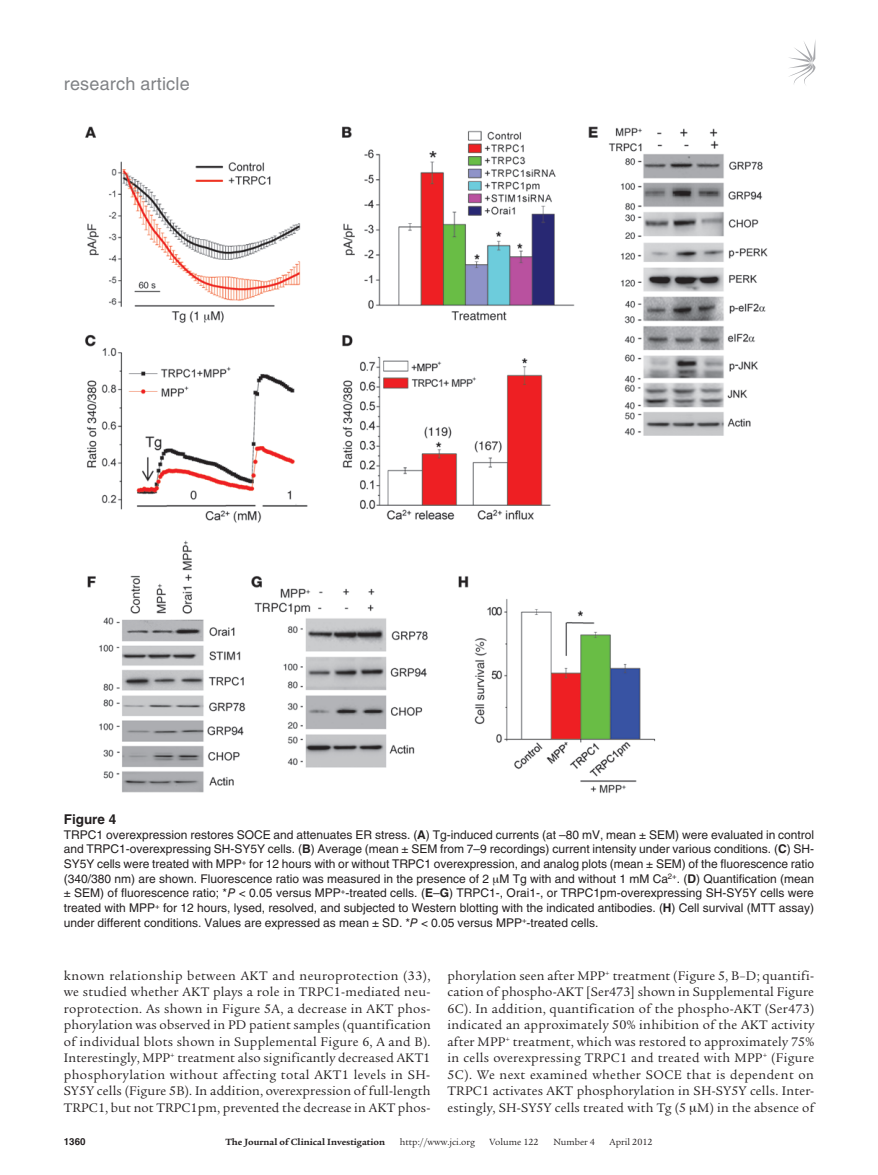
<style>
.page{position:relative;width:878px;height:1175px;background:#fff}
.page>*{position:absolute;margin:0;border:0;box-sizing:border-box;transform-origin:0 0}
.t1{font:18px "Helvetica LT Std";letter-spacing:.01em;color:#808285}
.t2{font:13.5px/16.5px "Legacy Serif Std";letter-spacing:.015em;color:#231f20;text-align:justify}
.t3{font:700 13.5px "Helvetica LT Std";color:#231f20}
.t4{font:12px/14.7px "Helvetica LT Std";color:#231f20;text-align:justify}
.t5{font:9.75px "Legacy Serif Std";color:#231f20}
.t6{font:700 9.75px "Legacy Serif Std";color:#231f20}
.t7{font:700 9.75px "Helvetica LT Std";color:#231f20}
.s1{font-weight:700}
.s2{font-style:italic}
</style>
<div class="page">
<svg style="left:789px;top:42px;width:26px;height:43px"></svg>
<img style="left:85px;top:126px;width:683px;height:667px">
<h1 class="t1" style="left:64px;top:73px;width:127px">research article</h1>
<p class="t3" style="left:64px;top:811px;width:54px">Figure 4</p>
<p class="t4" style="left:64px;top:827px;width:752px">TRPC1 overexpression restores SOCE and attenuates ER stress. (<span class="s1">A</span>) Tg-induced currents (at –80 mV, mean ± SEM) were evaluated in control and TRPC1-overexpressing SH-SY5Y cells. (<span class="s1">B</span>) Average (mean ± SEM from 7–9 recordings) current intensity under various conditions. (<span class="s1">C</span>) SH-SY5Y cells were treated with MPP<sup>+</sup> for 12 hours with or without TRPC1 overexpression, and analog plots (mean ± SEM) of the fluorescence ratio (340/380 nm) are shown. Fluorescence ratio was measured in the presence of 2 M Tg with and without 1 mM Ca<sup>2+</sup>. (<span class="s1">D</span>) Quantification (mean ± SEM) of fluorescence ratio; *<span class="s2">P</span> &lt; 0.05 versus MPP<sup>+</sup>-treated cells. (<span class="s1">E</span>–<span class="s1">G</span>) TRPC1-, Orai1-, or TRPC1pm-overexpressing SH-SY5Y cells were treated with MPP<sup>+</sup> for 12 hours, lysed, resolved, and subjected to Western blotting with the indicated antibodies. (<span class="s1">H</span>) Cell survival (MTT assay) under different conditions. Values are expressed as mean ± SD. *<span class="s2">P</span> &lt; 0.05 versus MPP<sup>+</sup>-treated cells.</p>
<p class="t2" style="left:64px;top:967px;width:368px">known relationship between AKT and neuroprotection (33), we studied whether AKT plays a role in TRPC1-mediated neu&shy;roprotection. As shown in Figure 5A, a decrease in AKT phos&shy;phorylation was observed in PD patient samples (quantification of individual blots shown in Supplemental Figure 6, A and B).<br>Interestingly, MPP<sup>+</sup> treatment also significantly decreased AKT1 phosphorylation without affecting total AKT1 levels in SH-SY5Y cells (Figure 5B). In addition, overexpression of full-length TRPC1, but not TRPC1pm, prevented the decrease in AKT phos-</p>
<p class="t2" style="left:447px;top:967px;width:368px">phorylation seen after MPP<sup>+</sup> treatment (Figure 5, B–D; quantifi&shy;cation of phospho-AKT [Ser473] shown in Supplemental Figure 6C). In addition, quantification of the phospho-AKT (Ser473) indicated an approximately 50% inhibition of the AKT activity after MPP<sup>+</sup> treatment, which was restored to approximately 75% in cells overexpressing TRPC1 and treated with MPP<sup>+</sup> (Figure 5C). We next examined whether SOCE that is dependent on TRPC1 activates AKT phosphorylation in SH-SY5Y cells. Inter&shy;estingly, SH-SY5Y cells treated with Tg (5 M) in the absence of</p>
<p class="t7" style="left:64px;top:1135px;width:23px">1360</p>
<p class="t6" style="left:225px;top:1135px;width:161px">The Journal of Clinical Investigation</p>
<p class="t5" style="left:400px;top:1136px;width:77px">http://www.jci.org</p>
<p class="t5" style="left:489px;top:1136px;width:50px">Volume 122</p>
<p class="t5" style="left:553px;top:1136px;width:43px">Number 4</p>
<p class="t5" style="left:609px;top:1136px;width:44px">April 2012</p>
</div>
